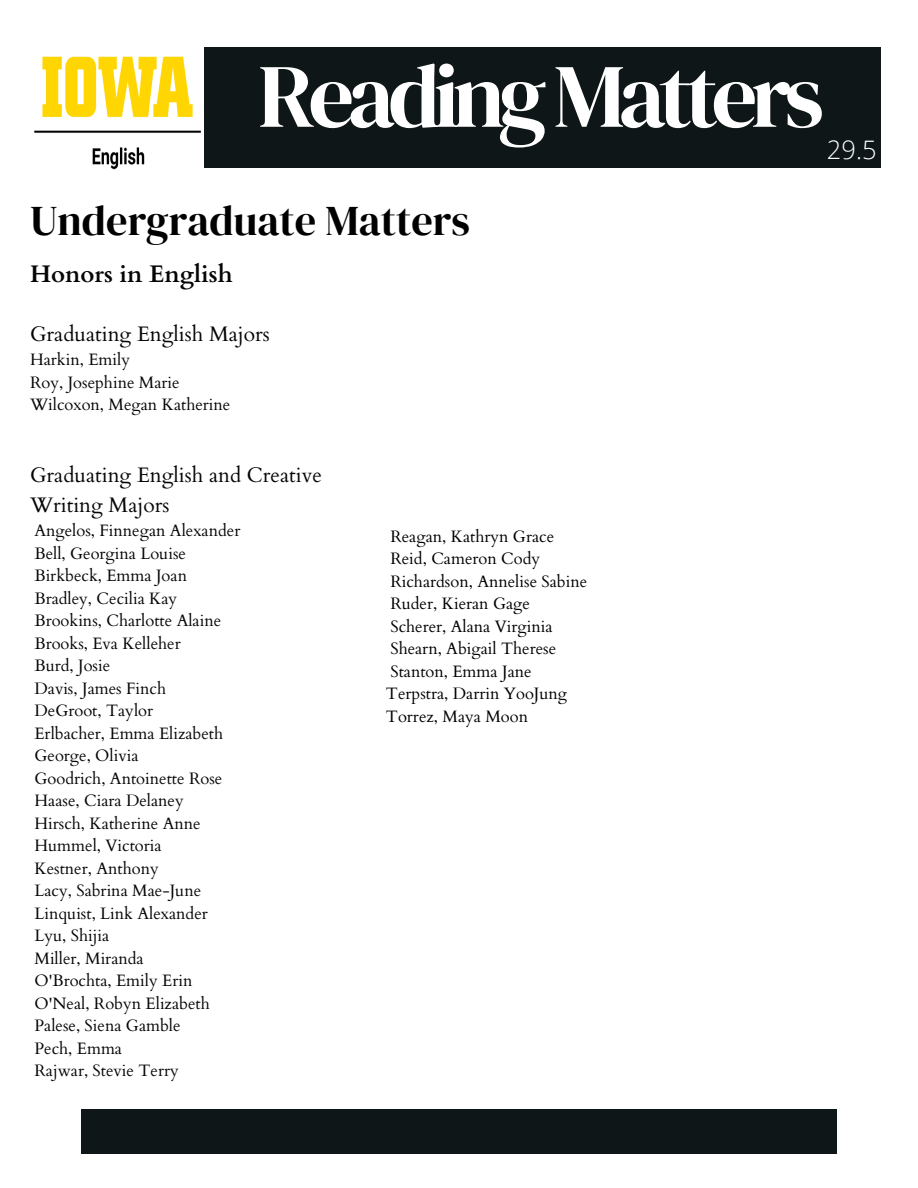
<style>
.page{position:relative;width:918px;height:1188px;background:#fff}
.page>*{position:absolute;margin:0;border:0;box-sizing:border-box;transform-origin:0 0}
.t1{font:90.3px "DM Serif Display";letter-spacing:-.07em;color:#fff}
.t2{font:42.3px "DM Serif Display";color:#000}
.t3{font:300 25.5px "Open Sans";color:#fff}
.t4{font:700 24px "Cardo";color:#050505}
.t5{font:21px/29.2px "Cardo";color:#050505}
.t6{font:16.5px/22.5px "Cardo";color:#050505}
.t7{font:16.5px "Cardo";color:#000}
</style>
<div class="page">
<div style="left:81px;top:1109px;width:756px;height:44px;background:#0e1617"></div>
<div style="left:92px;top:47px;width:789px;height:120px;background:#0e1617"></div>
<img style="left:34px;top:47px;width:169px;height:123px">
<h4 class="t1" style="left:258px;top:33px;width:567px">ReadingMatters</h4>
<h3 class="t3" style="left:827px;top:131px;width:51px">29.5</h3>
<h5 class="t2" style="left:30px;top:191px;width:441px">Undergraduate Matters</h5>
<h6 class="t4" style="left:30px;top:258px;width:204px">Honors in English</h6>
<p class="t5" style="left:30px;top:319px;width:241px">Graduating English Majors</p>
<p class="t6" style="left:30px;top:349px;width:202px">Harkin, Emily<br>Roy, Josephine Marie<br>Wilcoxon, Megan Katherine</p>
<p class="t5" style="left:30px;top:461px;width:293px">Graduating English and Creative<br>Writing Majors</p>
<p class="t6" style="left:34px;top:520px;width:207px">Angelos, Finnegan Alexander<br>Bell, Georgina Louise<br>Birkbeck, Emma Joan<br>Bradley, Cecilia Kay<br>Brookins, Charlotte Alaine<br>Brooks, Eva Kelleher<br>Burd, Josie<br>Davis, James Finch<br>DeGroot, Taylor<br>Erlbacher, Emma Elizabeth<br>George, Olivia<br>Goodrich, Antoinette Rose<br>Haase, Ciara Delaney<br>Hirsch, Katherine Anne<br>Hummel, Victoria<br>Kestner, Anthony<br>Lacy, Sabrina Mae-June<br>Linquist, Link Alexander<br>Lyu, Shijia<br>Miller, Miranda<br>O'Brochta, Emily Erin<br>O'Neal, Robyn Elizabeth<br>Palese, Siena Gamble<br>Pech, Emma<br>Rajwar, Stevie Terry</p>
<p class="t7" style="left:390px;top:525px;width:165px">Reagan, Kathryn Grace</p>
<p class="t7" style="left:390px;top:548px;width:151px">Reid, Cameron Cody</p>
<p class="t7" style="left:390px;top:570px;width:198px">Richardson, Annelise Sabine</p>
<p class="t7" style="left:390px;top:593px;width:141px">Ruder, Kieran Gage</p>
<p class="t7" style="left:390px;top:615px;width:164px">Scherer, Alana Virginia</p>
<p class="t7" style="left:390px;top:638px;width:167px">Shearn, Abigail Therese</p>
<p class="t7" style="left:390px;top:660px;width:143px">Stanton, Emma Jane</p>
<p class="t7" style="left:386px;top:683px;width:183px">Terpstra, Darrin YooJung</p>
<p class="t7" style="left:386px;top:705px;width:144px">Torrez, Maya Moon</p>
</div>
